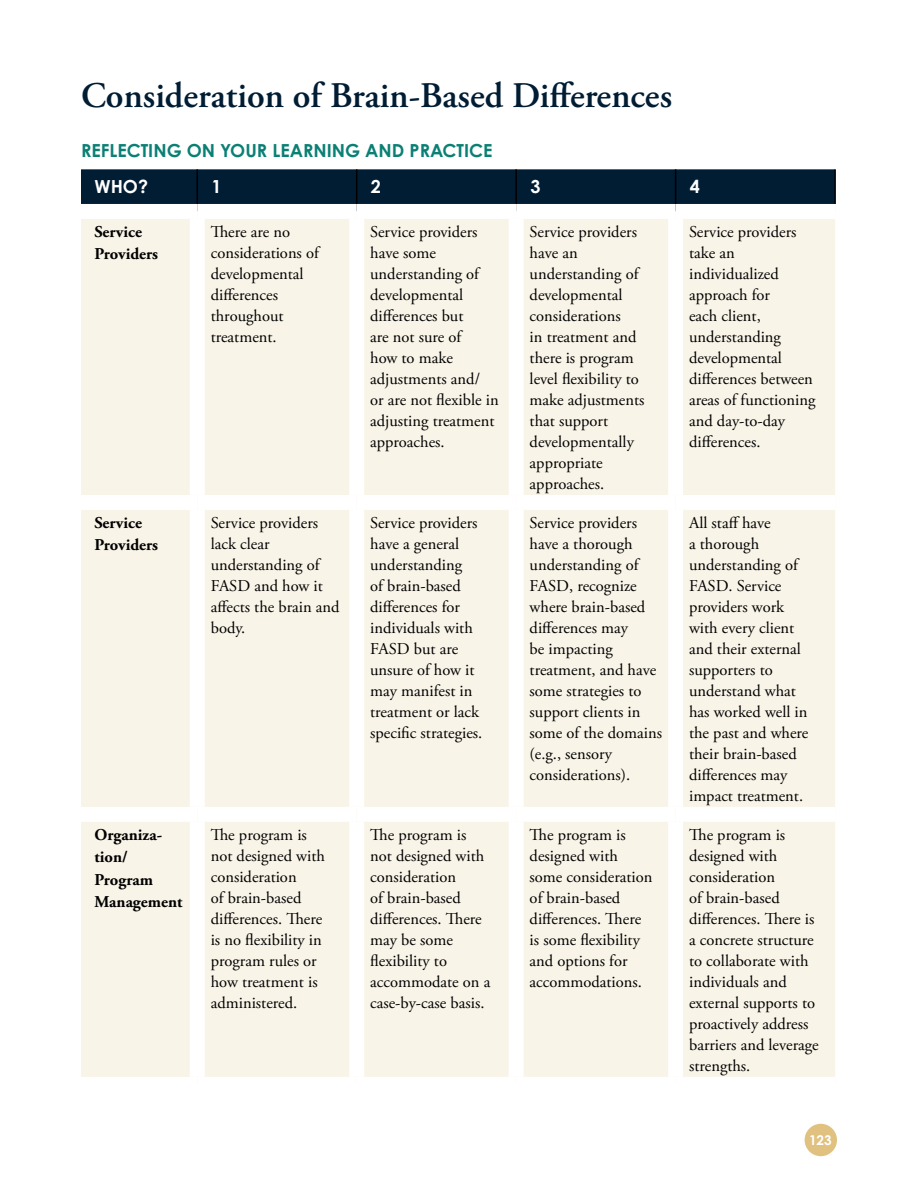
<style>
.page{position:relative;width:918px;height:1188px;background:#fff}
.page>*{position:absolute;margin:0;border:0;box-sizing:border-box;transform-origin:0 0}
.Heading_2{font:600 36px "Adobe Garamond Pro";color:#001d34}
.Heading_3{font:700 18px "Century Gothic Pro";color:#0a8074}
.Table_Header{font:700 18px "Century Gothic Pro";color:#fff}
.Body_Copy{font:16.5px/21px "Adobe Garamond Pro";color:#000}
.Body_Copy-2{font:700 16.5px/22.5px "Adobe Garamond Pro";color:#000}
.t1{font:700 13.5px "Century Gothic Pro";color:#fff}
</style>
<div class="page">
<div style="left:805px;top:1124px;width:32px;height:32px;background:#e0c17f;border-radius:50%"></div>
<div style="left:81px;top:169px;width:753px;height:35px;background:#001d34"></div>
<div style="left:81px;top:219px;width:754px;height:858px;background:#f9f4e8"></div>
<hr style="left:196px;top:169px;width:2px;height:35px;background:#000">
<hr style="left:356px;top:169px;width:1px;height:35px;background:#000">
<hr style="left:515px;top:169px;width:2px;height:35px;background:#000">
<hr style="left:675px;top:169px;width:1px;height:35px;background:#000">
<div style="left:349px;top:219px;width:15px;height:276px;background:#fff"></div>
<div style="left:509px;top:219px;width:15px;height:276px;background:#fff"></div>
<div style="left:349px;top:510px;width:15px;height:297px;background:#fff"></div>
<div style="left:509px;top:510px;width:15px;height:297px;background:#fff"></div>
<div style="left:81px;top:807px;width:116px;height:15px;background:#fff"></div>
<div style="left:197px;top:807px;width:160px;height:15px;background:#fff"></div>
<div style="left:357px;top:807px;width:159px;height:15px;background:#fff"></div>
<div style="left:349px;top:822px;width:15px;height:255px;background:#fff"></div>
<div style="left:516px;top:807px;width:160px;height:15px;background:#fff"></div>
<div style="left:509px;top:822px;width:15px;height:255px;background:#fff"></div>
<div style="left:676px;top:807px;width:159px;height:15px;background:#fff"></div>
<hr style="left:834px;top:169px;width:2px;height:35px;background:#000">
<div style="left:190px;top:219px;width:15px;height:276px;background:#fff"></div>
<div style="left:668px;top:219px;width:15px;height:276px;background:#fff"></div>
<div style="left:676px;top:495px;width:159px;height:15px;background:#fff"></div>
<div style="left:197px;top:495px;width:160px;height:15px;background:#fff"></div>
<div style="left:357px;top:495px;width:159px;height:15px;background:#fff"></div>
<div style="left:516px;top:495px;width:160px;height:15px;background:#fff"></div>
<div style="left:668px;top:510px;width:15px;height:297px;background:#fff"></div>
<div style="left:668px;top:822px;width:15px;height:255px;background:#fff"></div>
<div style="left:81px;top:495px;width:116px;height:15px;background:#fff"></div>
<div style="left:190px;top:510px;width:15px;height:297px;background:#fff"></div>
<div style="left:190px;top:822px;width:15px;height:255px;background:#fff"></div>
<p class="Heading_2" style="left:81px;top:75px;width:593px">Consideration of Brain-Based Differences</p>
<p class="Heading_3" style="left:81px;top:139px;width:413px">REFLECTING ON YOUR LEARNING AND PRACTICE</p>
<p class="Table_Header" style="left:94px;top:176px;width:55px">WHO?</p>
<p class="Table_Header" style="left:212px;top:176px;width:12px">1</p>
<p class="Table_Header" style="left:371px;top:176px;width:12px">2</p>
<p class="Table_Header" style="left:530px;top:176px;width:12px">3</p>
<p class="Table_Header" style="left:690px;top:176px;width:12px">4</p>
<p class="Body_Copy-2" style="left:94px;top:221px;width:65px">Service<br>Providers</p>
<p class="Body_Copy" style="left:211px;top:222px;width:110px">There are no considerations of developmental differences throughout treatment.</p>
<p class="Body_Copy" style="left:370px;top:222px;width:130px">Service providers have some understanding of developmental differences but<br>are not sure of<br>how to make adjustments and/<br>or are not flexible in adjusting treatment approaches.</p>
<p class="Body_Copy" style="left:530px;top:222px;width:116px">Service providers have an understanding of developmental considerations<br>in treatment and there is program level flexibility to make adjustments that support developmentally appropriate approaches.</p>
<p class="Body_Copy" style="left:689px;top:222px;width:128px">Service providers take an individualized approach for<br>each client, understanding developmental differences between areas of functioning and day-to-day differences.</p>
<p class="Body_Copy-2" style="left:94px;top:512px;width:65px">Service<br>Providers</p>
<p class="Body_Copy" style="left:211px;top:513px;width:130px">Service providers lack clear understanding of<br>FASD and how it affects the brain and body.</p>
<p class="Body_Copy" style="left:370px;top:513px;width:114px">Service providers have a general understanding<br>of brain-based differences for individuals with<br>FASD but are unsure of how it may manifest in treatment or lack specific strategies.</p>
<p class="Body_Copy" style="left:530px;top:513px;width:134px">Service providers have a thorough understanding of<br>FASD, recognize where brain-based differences may<br>be impacting treatment, and have some strategies to support clients in some of the domains (e.g., sensory considerations).</p>
<p class="Body_Copy" style="left:689px;top:513px;width:121px">All staff have<br>a thorough understanding of<br>FASD. Service providers work with every client and their external supporters to understand what has worked well in the past and where their brain-based differences may impact treatment.</p>
<p class="Body_Copy-2" style="left:94px;top:824px;width:89px">Organiza&shy;tion/<br>Program<br>Management</p>
<p class="Body_Copy" style="left:211px;top:825px;width:116px">The program is not designed with consideration<br>of brain-based differences. There is no flexibility in program rules or how treatment is administered.</p>
<p class="Body_Copy" style="left:370px;top:825px;width:122px">The program is not designed with consideration<br>of brain-based differences. There may be some flexibility to accommodate on a case-by-case basis.</p>
<p class="Body_Copy" style="left:530px;top:825px;width:124px">The program is designed with some consideration of brain-based differences. There is some flexibility and options for accommodations.</p>
<p class="Body_Copy" style="left:689px;top:825px;width:131px">The program is designed with consideration<br>of brain-based differences. There is a concrete structure to collaborate with individuals and external supports to proactively address barriers and leverage strengths.</p>
<p class="t1" style="left:809px;top:1132px;width:24px">123</p>
</div>
